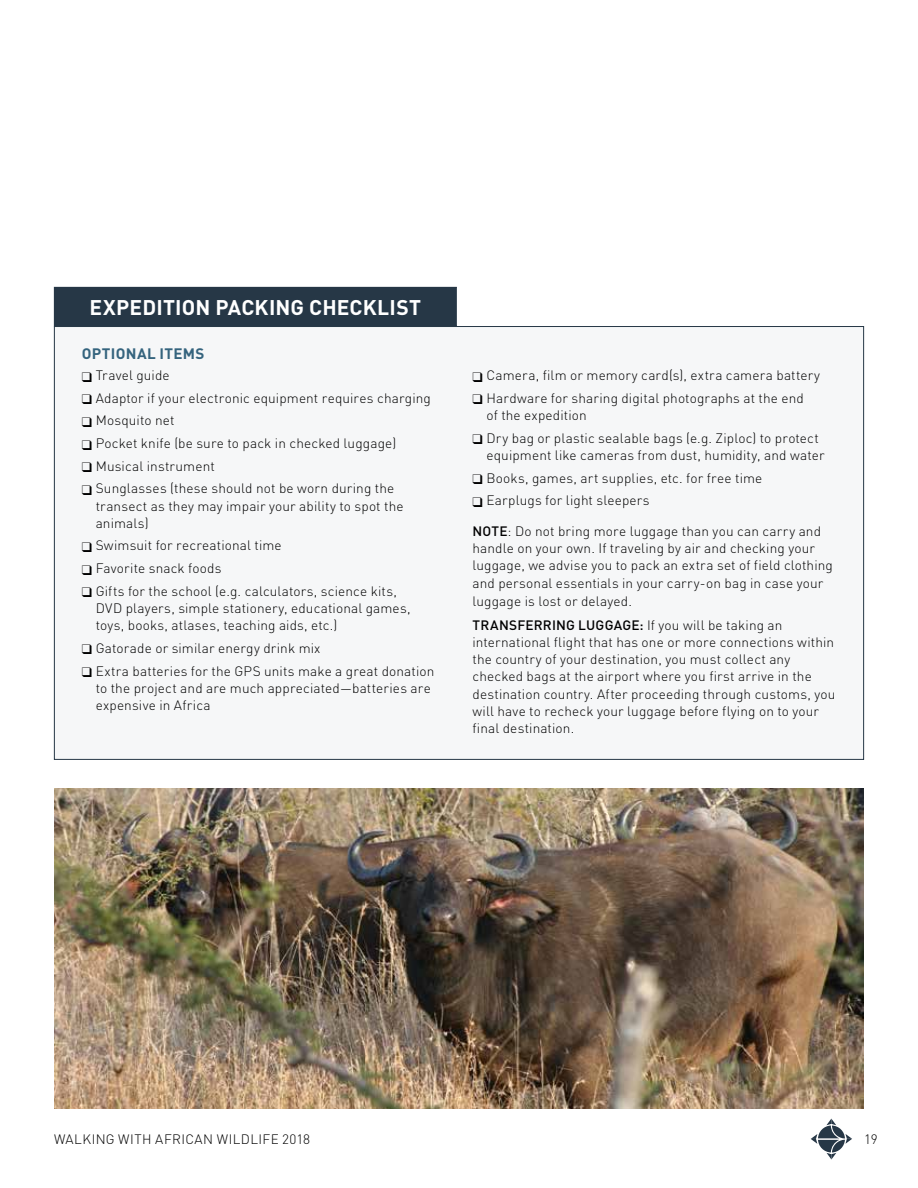
<style>
.page{position:relative;width:918px;height:1188px;background:#fff}
.page>*{position:absolute;margin:0;border:0;box-sizing:border-box;transform-origin:0 0}
.t1{font:700 21px "DINOT";letter-spacing:.01em;color:#fff}
.t2{font:700 15px "DINOT";letter-spacing:.02em;color:#35647e}
.t3{font:300 13.5px/17.2px "DINOT";letter-spacing:.01em;color:#000}
.t4{font:300 13.5px "DINOT";letter-spacing:.035em;color:#000}
.s1{font-weight:500}
</style>
<div class="page">
<svg style="left:811px;top:1119px;width:41px;height:41px"></svg>
<div style="left:54px;top:327px;width:810px;height:432px;background:#f6f7f8"></div>
<div style="left:54px;top:287px;width:402px;height:39px;background:#263746"></div>
<img style="left:54px;top:789px;width:810px;height:319px">
<h1 class="t1" style="left:90px;top:291px;width:333px">EXPEDITION PACKING CHECKLIST</h1>
<p class="t2" style="left:82px;top:341px;width:124px">OPTIONAL ITEMS</p>
<p class="t3" style="left:82px;top:365px;width:90px">❑ Travel guide</p>
<p class="t3" style="left:82px;top:388px;width:351px">❑ Adaptor if your electronic equipment requires charging</p>
<p class="t3" style="left:82px;top:411px;width:94px">❑ Mosquito net</p>
<p class="t3" style="left:82px;top:433px;width:316px">❑ Pocket knife (be sure to pack in checked luggage)</p>
<p class="t3" style="left:82px;top:456px;width:135px">❑ Musical instrument</p>
<p class="t3" style="left:96px;top:479px;width:309px;text-indent:-14px">❑ Sunglasses (these should not be worn during the transect as they may impair your ability to spot the animals)</p>
<p class="t3" style="left:82px;top:536px;width:202px">❑ Swimsuit for recreational time</p>
<p class="t3" style="left:82px;top:559px;width:141px">❑ Favorite snack foods</p>
<p class="t3" style="left:96px;top:581px;width:316px;text-indent:-14px">❑ Gifts for the school (e.g. calculators, science kits,<br>DVD players, simple stationery, educational games, toys, books, atlases, teaching aids, etc.)</p>
<p class="t3" style="left:82px;top:638px;width:240px">❑ Gatorade or similar energy drink mix</p>
<p class="t3" style="left:96px;top:661px;width:340px;text-indent:-14px">❑ Extra batteries for the GPS units make a great donation to the project and are much appreciated—batteries are expensive in Africa</p>
<p class="t3" style="left:472px;top:365px;width:349px">❑ Camera, film or memory card(s), extra camera battery</p>
<p class="t3" style="left:486px;top:388px;width:319px;text-indent:-14px">❑ Hardware for sharing digital photographs at the end of the expedition</p>
<p class="t3" style="left:486px;top:428px;width:340px;text-indent:-14px">❑ Dry bag or plastic sealable bags (e.g. Ziploc) to protect equipment like cameras from dust, humidity, and water</p>
<p class="t3" style="left:472px;top:468px;width:291px">❑ Books, games, art supplies, etc. for free time</p>
<p class="t3" style="left:472px;top:491px;width:179px">❑ Earplugs for light sleepers</p>
<p class="t3" style="left:473px;top:521px;width:362px"><span class="s1">NOTE</span>: Do not bring more luggage than you can carry and handle on your own. If traveling by air and checking your luggage, we advise you to pack an extra set of field clothing and personal essentials in your carry-on bag in case your luggage is lost or delayed.</p>
<p class="t3" style="left:473px;top:615px;width:364px"><span class="s1">TRANSFERRING LUGGAGE:</span> If you will be taking an international flight that has one or more connections within the country of your destination, you must collect any checked bags at the airport where you first arrive in the destination country. After proceeding through customs, you will have to recheck your luggage before flying on to your final destination.</p>
<p class="t4" style="left:54px;top:1129px;width:258px">WALKING WITH AFRICAN WILDLIFE 2018</p>
<p class="t3" style="left:864px;top:1130px;width:15px">19</p>
</div>
